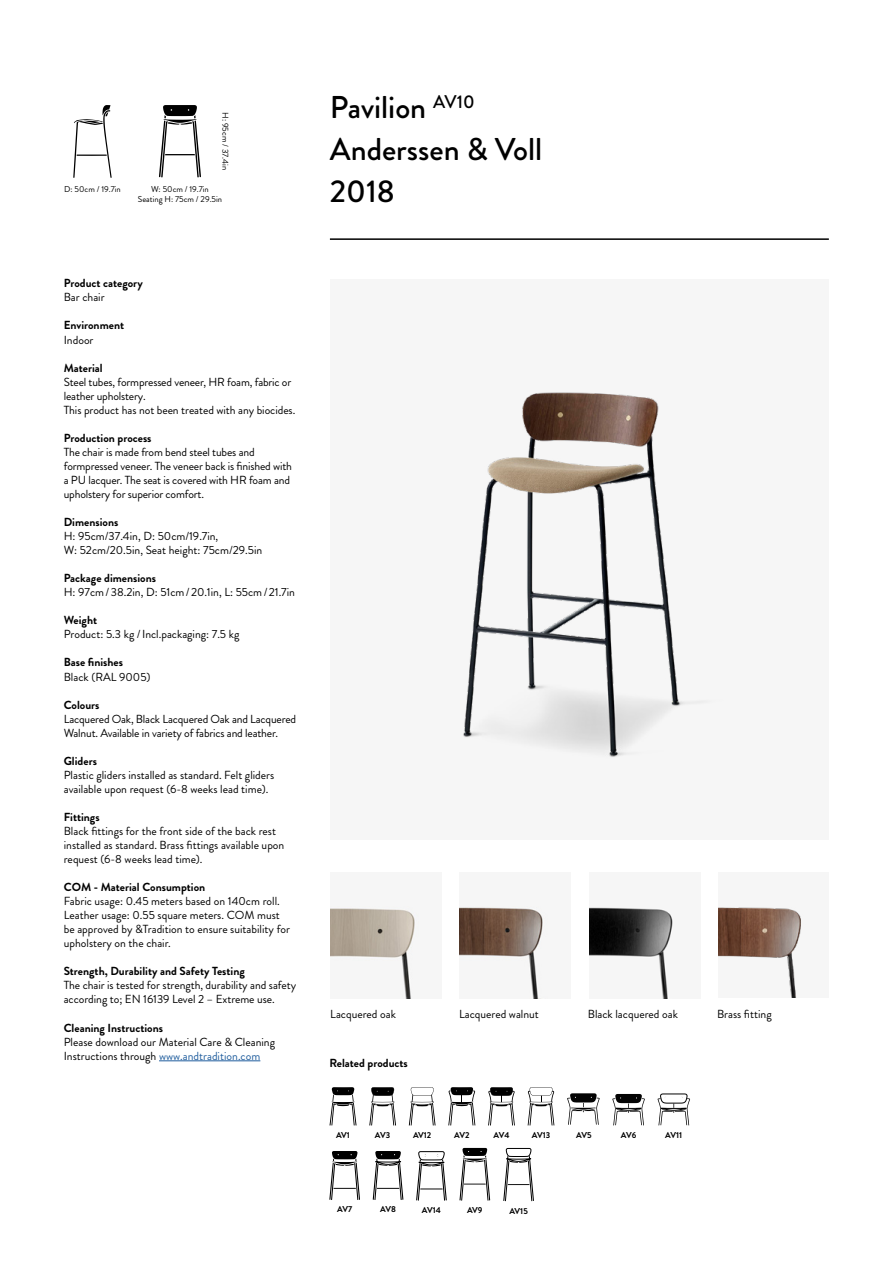
<style>
.page{position:relative;width:893px;height:1263px;background:#fff}
.page>*{position:absolute;margin:0;border:0;box-sizing:border-box;transform-origin:0 0}
.t1{font:500 31.5px "Brandon Grotesque";color:#000}
.info_text{font:11.7px/14.1px "Brandon Grotesque";color:#000}
.info_text-2{font:700 11.7px "Brandon Grotesque";color:#000}
.t2{font:8.55px "Brandon Grotesque";color:#000}
.t3{font:700 8.55px "Brandon Grotesque";color:#000}
.s1{color:#215e9e}
</style>
<div class="page">
<img style="left:462px;top:392px;width:258px;height:366px">
<img style="left:330px;top:906px;width:89px;height:92px">
<img style="left:459px;top:906px;width:89px;height:92px">
<img style="left:589px;top:907px;width:84px;height:91px">
<hr style="left:159px;top:1060px;width:101px;height:1px;background:#215e9e">
<svg style="left:159px;top:105px;width:42px;height:72px"></svg>
<svg style="left:73px;top:105px;width:39px;height:73px"></svg>
<hr style="left:330px;top:238px;width:499px;height:2px;background:#000">
<svg style="left:448px;top:1087px;width:27px;height:38px"></svg>
<svg style="left:329px;top:1087px;width:28px;height:38px"></svg>
<svg style="left:369px;top:1087px;width:27px;height:38px"></svg>
<svg style="left:409px;top:1087px;width:27px;height:38px"></svg>
<svg style="left:488px;top:1087px;width:27px;height:38px"></svg>
<svg style="left:528px;top:1087px;width:26px;height:38px"></svg>
<svg style="left:612px;top:1094px;width:33px;height:31px"></svg>
<svg style="left:567px;top:1093px;width:33px;height:32px"></svg>
<svg style="left:657px;top:1093px;width:33px;height:32px"></svg>
<svg style="left:329px;top:1151px;width:31px;height:49px"></svg>
<svg style="left:373px;top:1151px;width:30px;height:49px"></svg>
<svg style="left:416px;top:1151px;width:31px;height:50px"></svg>
<svg style="left:459px;top:1148px;width:31px;height:53px"></svg>
<svg style="left:503px;top:1148px;width:31px;height:53px"></svg>
<img style="left:718px;top:907px;width:84px;height:91px">
<p class="t2" style="left:231px;top:112px;width:60px;rotate:90deg">H: 95cm / 37.4in</p>
<p class="t2" style="left:64px;top:183px;width:58px">D: 50cm / 19.7in</p>
<p class="t2" style="left:151px;top:183px;width:59px">W: 50cm / 19.7in</p>
<p class="t2" style="left:138px;top:193px;width:86px">Seating H: 75cm / 29.5in</p>
<p class="info_text-2" style="left:64px;top:275px;width:81px">Product category</p>
<p class="info_text" style="left:64px;top:290px;width:42px">Bar chair</p>
<p class="info_text-2" style="left:64px;top:317px;width:62px">Environment</p>
<p class="info_text" style="left:64px;top:333px;width:31px">Indoor</p>
<p class="info_text-2" style="left:64px;top:359px;width:40px">Material</p>
<p class="info_text" style="left:64px;top:375px;width:233px">Steel tubes, formpressed veneer, HR foam, fabric or leather upholstery.<br>This product has not been treated with any biocides.</p>
<p class="info_text-2" style="left:64px;top:430px;width:89px">Production process</p>
<p class="info_text" style="left:64px;top:445px;width:230px">The chair is made from bend steel tubes and formpressed veneer. The veneer back is finished with a PU lacquer. The seat is covered with HR foam and upholstery for superior comfort.</p>
<p class="info_text-2" style="left:64px;top:514px;width:56px">Dimensions</p>
<p class="info_text" style="left:64px;top:529px;width:156px">H: 95cm/37.4in, D: 50cm/19.7in,</p>
<p class="info_text" style="left:64px;top:543px;width:200px">W: 52cm/20.5in, Seat height: 75cm/29.5in</p>
<p class="info_text-2" style="left:64px;top:570px;width:94px">Package dimensions</p>
<p class="info_text" style="left:64px;top:585px;width:233px">H: 97cm/38.2in, D: 51cm/20.1in, L: 55cm/21.7in</p>
<p class="info_text-2" style="left:64px;top:612px;width:35px">Weight</p>
<p class="info_text" style="left:64px;top:627px;width:177px">Product: 5.3 kg /Incl.packaging: 7.5 kg</p>
<p class="info_text-2" style="left:64px;top:654px;width:61px">Base finishes</p>
<p class="info_text" style="left:64px;top:670px;width:88px">Black (RAL 9005)</p>
<p class="info_text-2" style="left:64px;top:696px;width:37px">Colours</p>
<p class="info_text" style="left:64px;top:712px;width:234px">Lacquered Oak, Black Lacquered Oak and Lacquered<br>Walnut. Available in variety of fabrics and leather.</p>
<p class="info_text-2" style="left:64px;top:752px;width:35px">Gliders</p>
<p class="info_text" style="left:64px;top:768px;width:212px">Plastic gliders installed as standard. Felt gliders available upon request (6-8 weeks lead time).</p>
<p class="info_text-2" style="left:64px;top:809px;width:37px">Fittings</p>
<p class="info_text" style="left:64px;top:824px;width:222px">Black fittings for the front side of the back rest installed as standard. Brass fittings available upon request (6-8 weeks lead time).</p>
<p class="info_text-2" style="left:64px;top:879px;width:143px">COM - Material Consumption</p>
<p class="info_text" style="left:64px;top:894px;width:218px">Fabric usage: 0.45 meters based on 140cm roll.</p>
<p class="info_text" style="left:64px;top:908px;width:228px">Leather usage: 0.55 square meters. COM must be approved by &amp;Tradition to ensure suitability for upholstery on the chair.</p>
<p class="info_text-2" style="left:64px;top:963px;width:183px">Strength, Durability and Safety Testing</p>
<p class="info_text" style="left:64px;top:978px;width:234px">The chair is tested for strength, durability and safety according to; EN 16139 Level 2 – Extreme use.</p>
<p class="info_text-2" style="left:64px;top:1019px;width:101px">Cleaning Instructions</p>
<p class="info_text" style="left:64px;top:1035px;width:213px">Please download our Material Care &amp; Cleaning<br>Instructions through <span class="s1">www.andtradition.com</span></p>
<p class="t1" style="left:330px;top:86px;width:146px">Pavilion <sup>AV10</sup></p>
<p class="t1" style="left:330px;top:128px;width:214px">Anderssen &amp; Voll</p>
<p class="t1" style="left:330px;top:170px;width:67px">2018</p>
<p class="info_text" style="left:330px;top:1007px;width:67px">Lacquered oak</p>
<p class="info_text" style="left:459px;top:1007px;width:81px">Lacquered walnut</p>
<p class="info_text" style="left:588px;top:1007px;width:92px">Black lacquered oak</p>
<p class="info_text-2" style="left:329px;top:1055px;width:80px">Related products</p>
<p class="t3" style="left:336px;top:1129px;width:15px">AV1</p>
<p class="t3" style="left:375px;top:1129px;width:17px">AV3</p>
<p class="t3" style="left:413px;top:1129px;width:20px">AV12</p>
<p class="t3" style="left:454px;top:1129px;width:17px">AV2</p>
<p class="t3" style="left:493px;top:1129px;width:18px">AV4</p>
<p class="t3" style="left:532px;top:1129px;width:20px">AV13</p>
<p class="t3" style="left:576px;top:1129px;width:17px">AV5</p>
<p class="t3" style="left:621px;top:1129px;width:17px">AV6</p>
<p class="t3" style="left:665px;top:1129px;width:19px">AV11</p>
<p class="t3" style="left:337px;top:1203px;width:17px">AV7</p>
<p class="t3" style="left:380px;top:1203px;width:17px">AV8</p>
<p class="t3" style="left:422px;top:1204px;width:21px">AV14</p>
<p class="t3" style="left:467px;top:1204px;width:17px">AV9</p>
<p class="t3" style="left:509px;top:1204px;width:20px">AV15</p>
<p class="info_text" style="left:717px;top:1007px;width:56px">Brass fitting</p>
</div>
